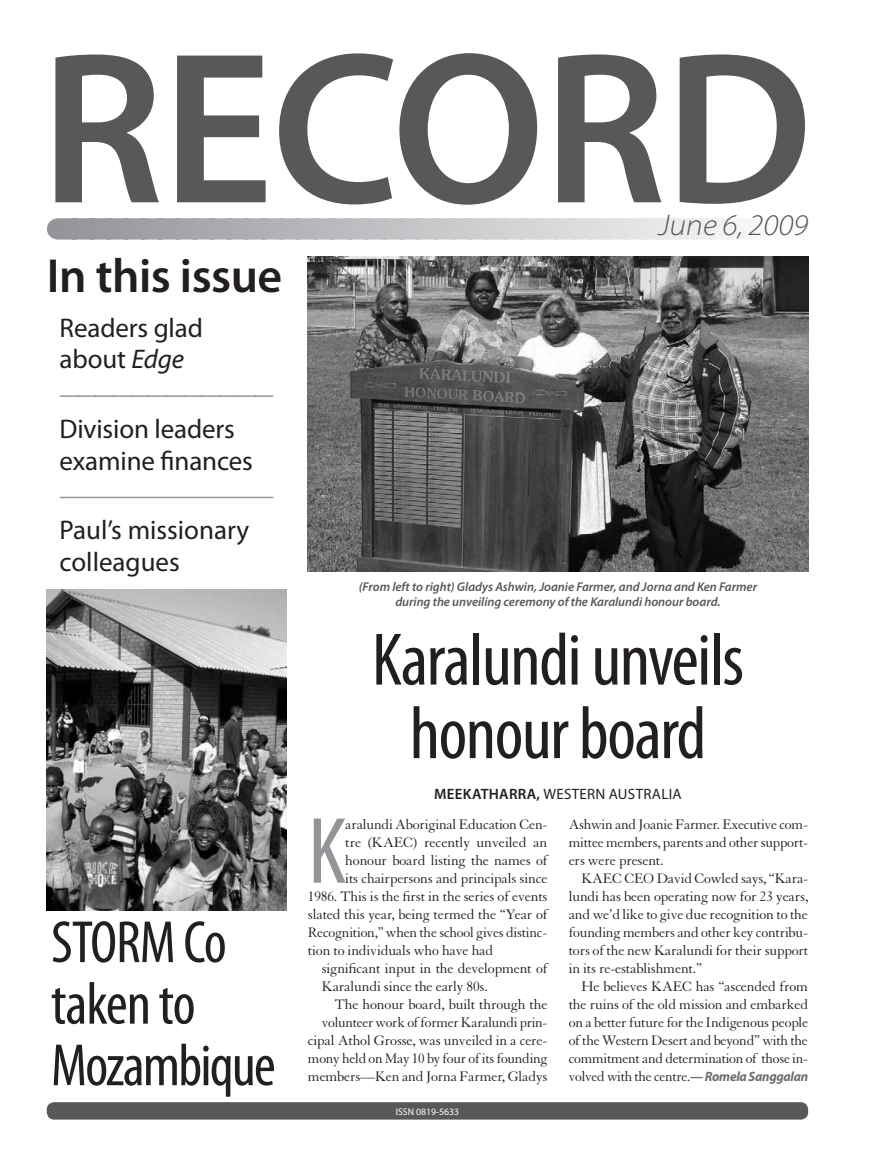
<style>
.page{position:relative;width:872px;height:1149px;background:#fff}
.page>*{position:absolute;margin:0;border:0;box-sizing:border-box;transform-origin:0 0}
.t1{font:condensed 95.1px "Myriad Pro";color:#939598}
.t2{font:condensed 75px/73.5px "Myriad Pro";letter-spacing:-.02em;color:#231f20;text-align:center}
.t3{font:condensed 60px/61.5px "Myriad Pro";letter-spacing:-.03em;color:#231f20}
.t4{font:600 48px "Myriad Pro";letter-spacing:-.01em;color:#231f20}
.t5{font:italic 300 semi-expanded 30px "Myriad Pro";color:#57585a}
.t6{font:27px/31.5px "Myriad Pro";letter-spacing:-.005em;color:#231f20}
.t7{font:15px/18px "Granjon";letter-spacing:-.01em;color:#231f20;text-align:justify}
.t8{font:15px "Myriad Pro";letter-spacing:.02em;color:#231f20}
.t9{font:italic 600 12.75px/15.3px "Myriad Pro";letter-spacing:-.005em;color:#57585a;text-align:center}
.t10{font:9.75px "Myriad Pro";color:#fff}
.s1{font-style:italic}
.s2{font-weight:600}
.s3{font-family:"Myriad Pro";font-weight:700;font-style:italic;font-size:13.5px;color:#6c6d70}
</style>
<div class="page">
<svg style="left:55px;top:53px;width:750px;height:152px"></svg>
<div style="left:47px;top:1101px;width:761px;height:18px;background:#57585a;border-radius:8px"></div>
<svg style="left:57px;top:218px;width:683px;height:21px;background:#c2c4c6"></svg>
<svg style="left:60px;top:395px;width:213px;height:2px"></svg>
<svg style="left:60px;top:496px;width:213px;height:2px"></svg>
<img style="left:308px;top:256px;width:500px;height:315px">
<img style="left:47px;top:589px;width:239px;height:321px">
<h3 class="t4" style="left:47px;top:245px;width:237px">IN THIS ISSUE</h3>
<h3 class="t6" style="left:60px;top:311px;width:145px">Readers glad about <span class="s1">Edge</span></h3>
<h3 class="t6" style="left:60px;top:412px;width:195px">Division leaders examine finances</h3>
<h3 class="t6" style="left:60px;top:514px;width:191px">Paul’s missionary colleagues</h3>
<h3 class="t3" style="left:51px;top:910px;width:226px">STORM Co taken to<br>Mozambique</h3>
<h3 class="t5" style="left:658px;top:209px;width:152px">June 6, 2009</h3>
<p class="t9" style="left:359px;top:578px;width:400px">(From left to right) Gladys Ashwin, Joanie Farmer, and Jorna and Ken Farmer during the unveiling ceremony of the Karalundi honour board.</p>
<h2 class="t2" style="left:372px;top:622px;width:374px">Karalundi unveils honour board</h2>
<p class="t8" style="left:434px;top:784px;width:242px"><span class="s2">MEEKATHARRA,</span> Western Australia</p>
<h1 class="t1" style="left:308px;top:793px;width:40px">K</h1>
<p class="t7" style="left:345px;top:815px;width:204px">aralundi Aboriginal Education Cen-</p>
<p class="t7" style="left:345px;top:833px;width:203px">tre (KAEC) recently unveiled an</p>
<p class="t7" style="left:345px;top:851px;width:204px">honour board listing the names of</p>
<p class="t7" style="left:345px;top:869px;width:204px">its chairpersons and principals since</p>
<p class="t7" style="left:308px;top:887px;width:241px">1986. This is the first in the series of events</p>
<p class="t7" style="left:308px;top:905px;width:241px">slated this year, being termed the “Year of</p>
<p class="t7" style="left:308px;top:923px;width:241px">Recognition,” when the school gives distinc-</p>
<p class="t7" style="left:308px;top:941px;width:187px">tion to individuals who have had</p>
<p class="t7" style="left:322px;top:959px;width:227px">significant input in the development of</p>
<p class="t7" style="left:322px;top:977px;width:167px">Karalundi since the early 80s.</p>
<p class="t7" style="left:334px;top:995px;width:214px">The honour board, built through the</p>
<p class="t7" style="left:322px;top:1013px;width:227px">volunteer work of former Karalundi prin-</p>
<p class="t7" style="left:308px;top:1031px;width:241px">cipal Athol Grosse, was unveiled in a cere-</p>
<p class="t7" style="left:308px;top:1049px;width:241px">mony held on May 10 by four of its founding</p>
<p class="t7" style="left:308px;top:1067px;width:241px">members—Ken and Jorna Farmer, Gladys</p>
<p class="t10" style="left:396px;top:1104px;width:65px">ISSN 0819-5633</p>
<p class="t7" style="left:568px;top:815px;width:241px">Ashwin and Joanie Farmer. Executive com&shy;mittee members, parents and other support&shy;ers were present.</p>
<p class="t7" style="left:568px;top:869px;width:241px;text-indent:13px">KAEC CEO David Cowled says, “Kara&shy;lundi has been operating now for 23 years, and we’d like to give due recognition to the founding members and other key contribu&shy;tors of the new Karalundi for their support in its re-establishment.”</p>
<p class="t7" style="left:568px;top:977px;width:241px;text-indent:13px">He believes KAEC has “ascended from the ruins of the old mission and embarked on a better future for the Indigenous people of the Western Desert and beyond” with the commitment and determination of those in&shy;volved with the centre.<span class="s3">— Romela Sanggalan</span></p>
</div>
